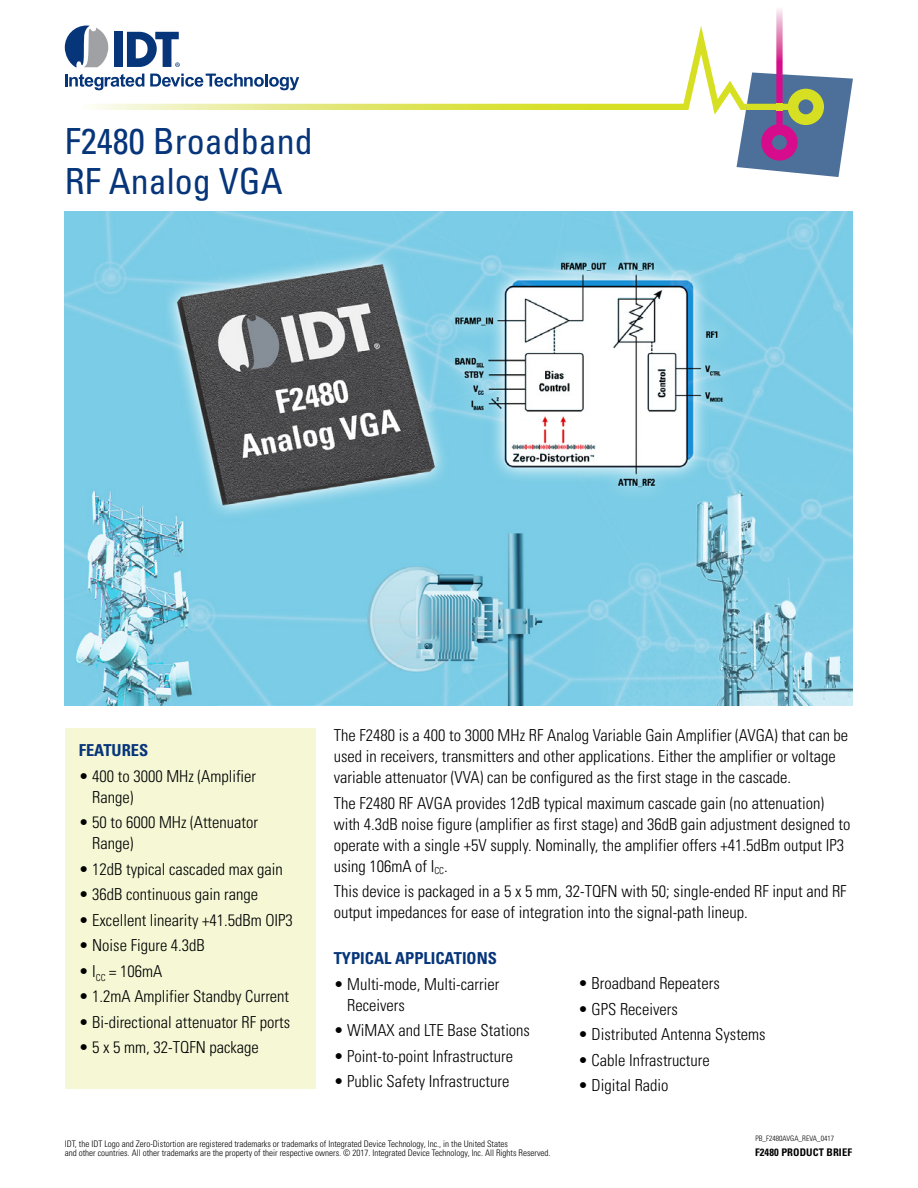
<style>
.page{position:relative;width:918px;height:1188px;background:#fff}
.page>*{position:absolute;margin:0;border:0;box-sizing:border-box;transform-origin:0 0}
.t1{font:condensed 36px/40.5px "Univers";color:#06357a}
.t2{font:300 condensed 16.5px/21px "Univers";color:#000}
.t3{font:700 condensed 16.5px "Univers";color:#06357a}
.t4{font:700 condensed 10.5px "Univers";letter-spacing:.01em;color:#000}
.t5{font:300 condensed 9px/9px "Univers";color:#000}
.t6{font:300 condensed 7.5px "Univers";color:#000}
</style>
<div class="page">
<img style="left:776px;top:9px;width:7px;height:63px">
<img style="left:681px;top:26px;width:33px;height:85px">
<img style="left:714px;top:81px;width:23px;height:34px">
<img style="left:91px;top:104px;width:590px;height:6px">
<svg style="left:737px;top:72px;width:116px;height:105px"></svg>
<div style="left:114px;top:32px;width:9px;height:35px;background:#06357a"></div>
<svg style="left:65px;top:26px;width:43px;height:41px"></svg>
<svg style="left:127px;top:32px;width:53px;height:35px"></svg>
<svg style="left:65px;top:74px;width:79px;height:16px"></svg>
<svg style="left:150px;top:74px;width:149px;height:16px"></svg>
<div style="left:65px;top:728px;width:250px;height:360px;background:#f5f7d5"></div>
<img style="left:65px;top:212px;width:787px;height:493px">
<h1 class="t1" style="left:65px;top:120px;width:249px">F2480 Broadband<br>RF Analog VGA</h1>
<p class="t3" style="left:79px;top:740px;width:71px">FEATURES</p>
<p class="t2" style="left:92px;top:765px;width:166px;text-indent:-13px">• 400 to 3000 MHz (Amplifier<br>Range)</p>
<p class="t2" style="left:92px;top:812px;width:167px;text-indent:-13px">• 50 to 6000 MHz (Attenuator<br>Range)</p>
<p class="t2" style="left:79px;top:858px;width:206px">• 12dB typical cascaded max gain</p>
<p class="t2" style="left:79px;top:884px;width:181px">• 36dB continuous gain range</p>
<p class="t2" style="left:79px;top:909px;width:216px">• Excellent linearity +41.5dBm OIP3</p>
<p class="t2" style="left:79px;top:935px;width:128px">• Noise Figure 4.3dB</p>
<p class="t2" style="left:79px;top:960px;width:85px">• I<sub>CC</sub> = 106mA</p>
<p class="t2" style="left:79px;top:986px;width:212px">• 1.2mA Amplifier Standby Current</p>
<p class="t2" style="left:79px;top:1011px;width:213px">• Bi-directional attenuator RF ports</p>
<p class="t2" style="left:79px;top:1037px;width:182px">• 5 x 5 mm, 32-TQFN package</p>
<p class="t2" style="left:334px;top:725px;width:516px">The F2480 is a 400 to 3000 MHz RF Analog Variable Gain Amplifier (AVGA) that can be used in receivers, transmitters and other applications. Either the amplifier or voltage variable attenuator (VVA) can be configured as the first stage in the cascade.</p>
<p class="t2" style="left:334px;top:792px;width:518px">The F2480 RF AVGA provides 12dB typical maximum cascade gain (no attenuation) with 4.3dB noise figure (amplifier as first stage) and 36dB gain adjustment designed to operate with a single +5V supply. Nominally, the amplifier offers +41.5dBm output IP3 using 106mA of I<sub>CC</sub>.</p>
<p class="t2" style="left:334px;top:881px;width:515px">This device is packaged in a 5 x 5 mm, 32-TQFN with 50; single-ended RF input and RF output impedances for ease of integration into the signal-path lineup.</p>
<p class="t3" style="left:334px;top:948px;width:165px">TYPICAL APPLICATIONS</p>
<p class="t2" style="left:347px;top:974px;width:154px;text-indent:-13px">• Multi-mode, Multi-carrier<br>Receivers</p>
<p class="t2" style="left:334px;top:1020px;width:198px">• WiMAX and LTE Base Stations</p>
<p class="t2" style="left:334px;top:1046px;width:181px">• Point-to-point Infrastructure</p>
<p class="t2" style="left:334px;top:1071px;width:177px">• Public Safety Infrastructure</p>
<p class="t2" style="left:578px;top:973px;width:143px">• Broadband Repeaters</p>
<p class="t2" style="left:578px;top:999px;width:101px">• GPS Receivers</p>
<p class="t2" style="left:578px;top:1024px;width:189px">• Distributed Antenna Systems</p>
<p class="t2" style="left:578px;top:1050px;width:133px">• Cable Infrastructure</p>
<p class="t2" style="left:578px;top:1075px;width:92px">• Digital Radio</p>
<p class="t5" style="left:65px;top:1139px;width:487px">IDT, the IDT Logo and Zero-Distortion are registered trademarks or trademarks of Integrated Device Technology, Inc., in the United States<br>and other countries. All other trademarks are the property of their respective owners. © 2017. Integrated Device Technology, Inc. All Rights Reserved.</p>
<p class="t6" style="left:755px;top:1134px;width:80px">PB_F2480AVGA_REVA_0417</p>
<p class="t4" style="left:755px;top:1146px;width:98px">F2480 PRODUCT BRIEF</p>
</div>
